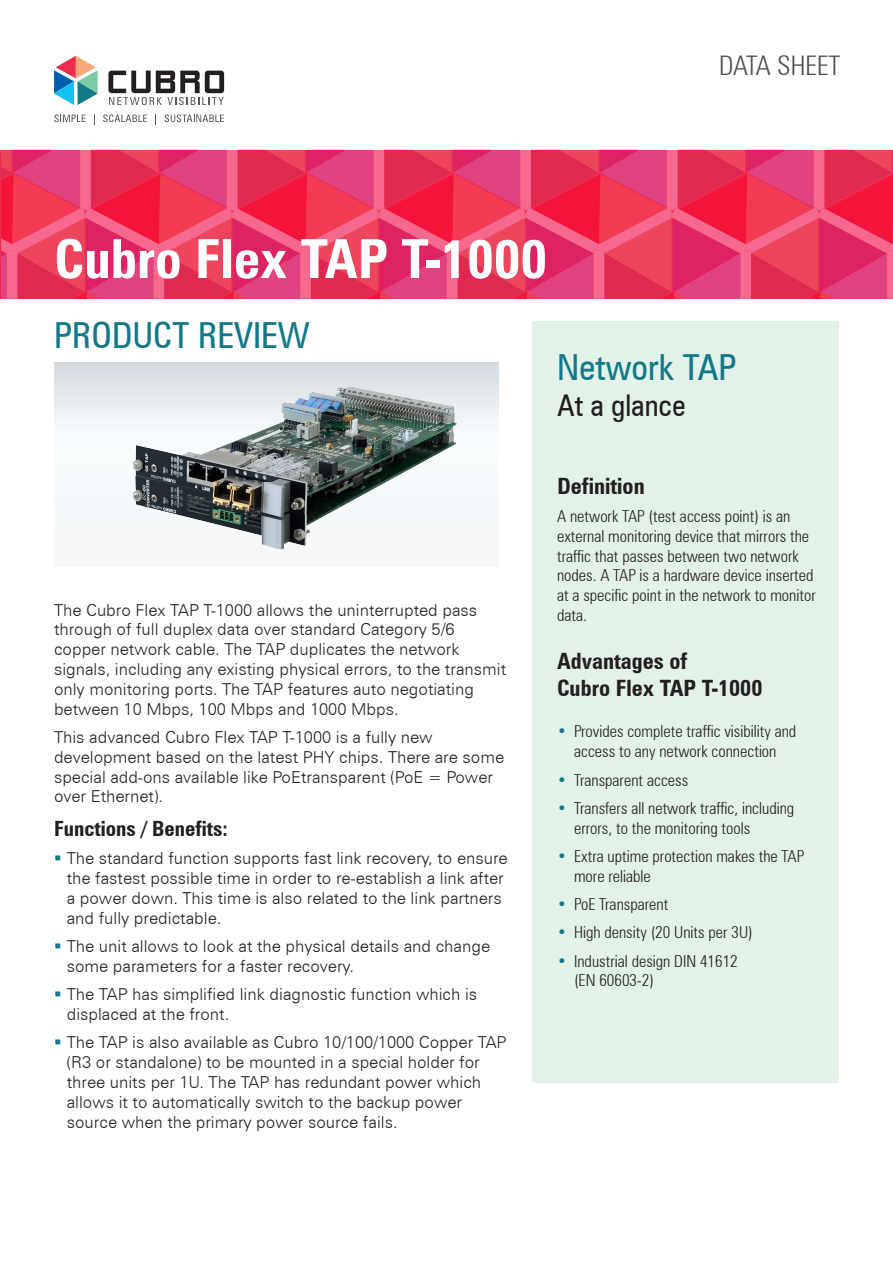
<style>
.page{position:relative;width:893px;height:1263px;background:#fff}
.page>*{position:absolute;margin:0;border:0;box-sizing:border-box;transform-origin:0 0}
.t1{font:700 condensed 54px "Zurich BT";color:#fff}
.Heading_style{font:condensed 36px "Zurich BT";color:#137887}
.t2{font:condensed 30px "Zurich BT";color:#231f20}
.t3{font:300 condensed 27px "Zurich BT";color:#4b4c4d}
.t4{font:700 condensed 22.5px/27px "Zurich BT";color:#231f20}
.Body_text_style{font:700 condensed 21px "Zurich BT";color:#231f20}
.Body_text_style-2{font:300 16.5px/19.8px "Zurich BT";color:#231f20}
.t5{font:300 condensed 16.5px/19.8px "Zurich BT";color:#231f20}
.s1{color:#137887}
</style>
<div class="page">
<svg style="left:54px;top:363px;width:445px;height:203px"></svg>
<svg style="left:1px;top:150px;width:892px;height:149px;background:#e93862"></svg>
<svg style="left:108px;top:71px;width:116px;height:34px"></svg>
<svg style="left:54px;top:56px;width:44px;height:49px"></svg>
<svg style="left:54px;top:114px;width:31px;height:8px"></svg>
<svg style="left:103px;top:114px;width:44px;height:8px"></svg>
<svg style="left:165px;top:114px;width:59px;height:8px"></svg>
<div style="left:533px;top:321px;width:306px;height:761px;background:#e3f2e9"></div>
<img style="left:64px;top:371px;width:425px;height:185px">
<p class="t3" style="left:719px;top:49px;width:123px">DATA SHEET</p>
<p class="t1" style="left:54px;top:226px;width:495px">Cubro Flex TAP T-1000</p>
<p class="Heading_style" style="left:54px;top:314px;width:257px">PRODUCT REVIEW</p>
<p class="Heading_style" style="left:557px;top:346px;width:181px">Network TAP</p>
<p class="t2" style="left:557px;top:387px;width:130px">At a glance</p>
<p class="Body_text_style-2" style="left:54px;top:600px;width:454px">The Cubro Flex TAP T-1000 allows the uninterrupted pass through of full duplex data over standard Category 5/6 copper network cable. The TAP duplicates the network signals, including any existing physical errors, to the transmit only monitoring ports. The TAP features auto negotiating between 10 Mbps, 100 Mbps and 1000 Mbps.</p>
<p class="Body_text_style-2" style="left:54px;top:727px;width:452px">This advanced Cubro Flex TAP T-1000 is a fully new development based on the latest PHY chips. There are some special add-ons available like PoEtransparent (PoE = Power over Ethernet).</p>
<p class="Body_text_style" style="left:54px;top:816px;width:175px">Functions / Benefits:</p>
<p class="Body_text_style-2" style="left:67px;top:848px;width:442px">The standard function supports fast link recovery, to ensure the fastest possible time in order to re-establish a link after a power down. This time is also related to the link partners and fully predictable.</p>
<p class="Body_text_style-2" style="left:67px;top:936px;width:425px">The unit allows to look at the physical details and change some parameters for a faster recovery.</p>
<p class="Body_text_style-2" style="left:67px;top:984px;width:412px">The TAP has simplified link diagnostic function which is displaced at the front.</p>
<p class="Body_text_style-2" style="left:67px;top:1032px;width:441px">The TAP is also available as Cubro 10/100/1000 Copper TAP (R3 or standalone) to be mounted in a special holder for three units per 1U. The TAP has redundant power which allows it to automatically switch to the backup power source when the primary power source fails.</p>
<p class="t4" style="left:557px;top:472px;width:89px">Definition</p>
<p class="t5" style="left:557px;top:506px;width:260px">A network TAP (test access point) is an external monitoring device that mirrors the traffic that passes between two network nodes. A TAP is a hardware device inserted at a specific point in the network to monitor data.</p>
<p class="t4" style="left:557px;top:648px;width:207px">Advantages of<br>Cubro Flex TAP T-1000</p>
<p class="t5" style="left:557px;top:721px;width:241px;text-align:center"><span class="s1">•</span> Provides complete traffic visibility and access to any network connection</p>
<p class="t5" style="left:557px;top:770px;width:133px"><span class="s1">•</span> Transparent access</p>
<p class="t5" style="left:574px;top:798px;width:222px;text-indent:-17px"><span class="s1">•</span> Transfers all network traffic, including errors, to the monitoring tools</p>
<p class="t5" style="left:574px;top:846px;width:231px;text-indent:-17px"><span class="s1">•</span> Extra uptime protection makes the TAP more reliable</p>
<p class="t5" style="left:557px;top:894px;width:113px"><span class="s1">•</span> PoE Transparent</p>
<p class="t5" style="left:557px;top:922px;width:197px"><span class="s1">•</span> High density (20 Units per 3U)</p>
<p class="t5" style="left:574px;top:951px;width:165px;text-indent:-17px"><span class="s1">•</span> Industrial design DIN 41612 (EN 60603-2)</p>
</div>
